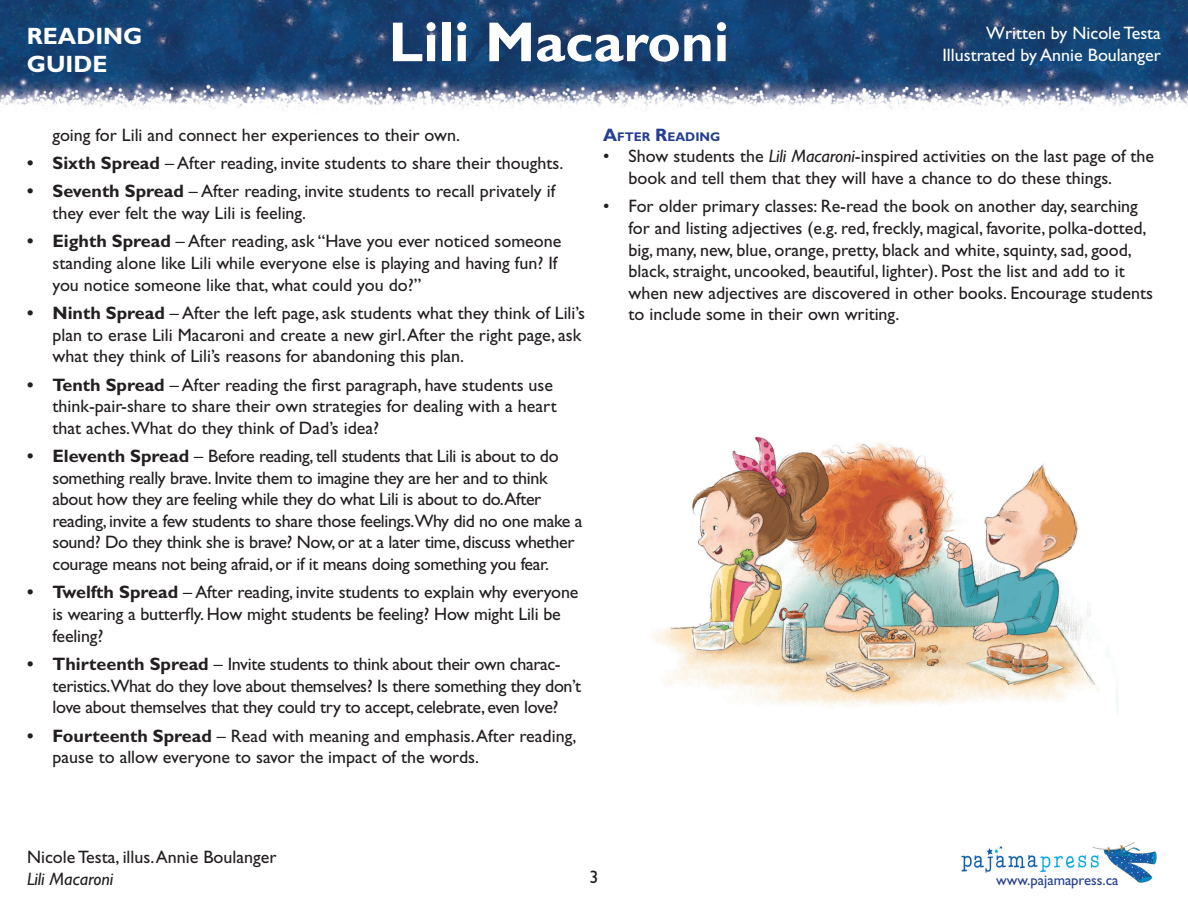
<style>
.page{position:relative;width:1188px;height:918px;background:#fff}
.page>*{position:absolute;margin:0;border:0;box-sizing:border-box;transform-origin:0 0}
.t1{font:700 56.55px "Gill Sans Std";color:#fff}
.t2{font:700 23.7px/28.5px "Gill Sans Std";color:#fff}
.t3{font:18px/21.6px "Gill Sans Std";color:#231f20}
.t4{font:18px/21.6px "Gill Sans Std";letter-spacing:-.02em;color:#231f20}
.t5{font:18px "Gill Sans Std";color:#fff}
.t6{font:italic 18px "Gill Sans Std";color:#231f20}
.t7{font:14.7px "Gill Sans Std";color:#253f8e}
.Heading{font:700 12.6px "Gill Sans Std";color:#253f8e}
.s1{font-weight:700}
.s2{font-size:18px}
.s3{font-style:italic}
</style>
<div class="page">
<img style="left:0;top:0;width:1188px;height:110px">
<img style="left:961px;top:842px;width:196px;height:41px">
<img style="left:652px;top:436px;width:466px;height:277px">
<h2 class="t2" style="left:27px;top:22px;width:117px">READING<br>GUIDE</h2>
<h1 class="t1" style="left:389px;top:9px;width:342px">Lili Macaroni</h1>
<p class="t5" style="left:986px;top:23px;width:176px">Written by Nicole Testa</p>
<p class="t5" style="left:942px;top:44px;width:220px">Illustrated by Annie Boulanger</p>
<p class="t3" style="left:52px;top:124px;width:409px">going for Lili and connect her experiences to their own.</p>
<p class="t3" style="left:27px;top:152px;width:538px"><span class="s1">• Sixth Spread</span> – After reading, invite students to share their thoughts.</p>
<p class="t3" style="left:52px;top:181px;width:504px;text-indent:-26px"><span class="s1">• Seventh Spread</span> – After reading, invite students to recall privately if they ever felt the way Lili is feeling.</p>
<p class="t3" style="left:52px;top:231px;width:510px;text-indent:-26px"><span class="s1">• Eighth Spread</span> – After reading, ask “Have you ever noticed someone standing alone like Lili while everyone else is playing and having fun? If you notice someone like that, what could you do?”</p>
<p class="t3" style="left:52px;top:302px;width:534px;text-indent:-26px"><span class="s1">• Ninth Spread</span> – After the left page, ask students what they think of Lili’s plan to erase Lili Macaroni and create a new girl. After the right page, ask what they think of Lili’s reasons for abandoning this plan.</p>
<p class="t3" style="left:52px;top:374px;width:506px;text-indent:-26px"><span class="s1">• Tenth Spread</span> – After reading the first paragraph, have students use think-pair-share to share their own strategies for dealing with a heart that aches.What do they think of Dad’s idea?</p>
<p class="t4" style="left:52px;top:445px;width:531px;text-indent:-26px"><span class="s1">• Eleventh Spread</span> – Before reading, tell students that Lili is about to do something really brave. Invite them to imagine they are her and to think about how they are feeling while they do what Lili is about to do.After reading, invite a few students to share those feelings.Why did no one make a sound? Do they think she is brave? Now, or at a later time, discuss whether courage means not being afraid, or if it means doing something you fear.</p>
<p class="t3" style="left:52px;top:582px;width:527px;text-indent:-26px"><span class="s1">• Twelfth Spread</span> – After reading, invite students to explain why everyone is wearing a butterfly. How might students be feeling? How might Lili be feeling?</p>
<p class="t4" style="left:52px;top:653px;width:530px;text-indent:-26px"><span class="s1">• Thirteenth Spread</span> – Invite students to think about their own charac&shy;teristics.What do they love about themselves? Is there something they don’t love about themselves that they could try to accept, celebrate, even love?</p>
<p class="t3" style="left:52px;top:725px;width:525px;text-indent:-26px"><span class="s1">• Fourteenth Spread</span> – Read with meaning and emphasis. After reading, pause to allow everyone to savor the impact of the words.</p>
<p class="Heading" style="left:603px;top:129px;width:119px"><span class="s2">A</span>FTER <span class="s2">R</span>EADING</p>
<p class="t3" style="left:628px;top:146px;width:527px;text-indent:-26px">• Show students the <span class="s3">Lili Macaroni</span>-inspired activities on the last page of the book and tell them that they will have a chance to do these things.</p>
<p class="t3" style="left:628px;top:196px;width:526px;text-indent:-26px">• For older primary classes: Re-read the book on another day, searching for and listing adjectives (e.g. red, freckly, magical, favorite, polka-dotted, big, many, new, blue, orange, pretty, black and white, squinty, sad, good, black, straight, uncooked, beautiful, lighter). Post the list and add to it when new adjectives are discovered in other books. Encourage students to include some in their own writing.</p>
<p class="t3" style="left:27px;top:847px;width:251px">Nicole Testa, illus. Annie Boulanger</p>
<p class="t6" style="left:27px;top:869px;width:88px">Lili Macaroni</p>
<p class="t7" style="left:996px;top:871px;width:124px">www.pajamapress.ca</p>
<p class="t3" style="left:590px;top:867px;width:10px">3</p>
</div>
